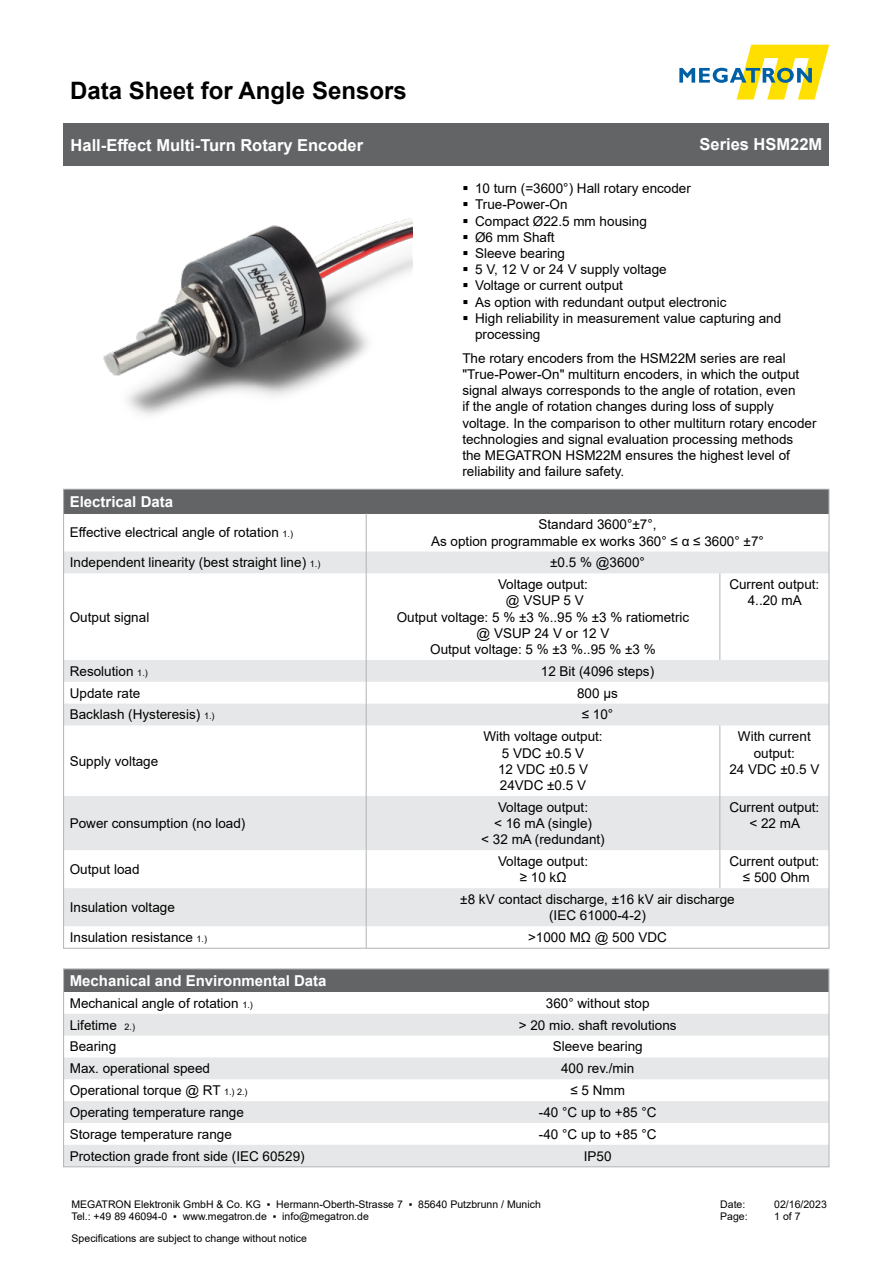
<style>
.page{position:relative;width:893px;height:1263px;background:#fff}
.page>*{position:absolute;margin:0;border:0;box-sizing:border-box;transform-origin:0 0}
.t1{font:700 24px "Arial";color:#000}
.t2{font:700 16.5px "Arial";color:#fff}
.t3{font:700 15px "Arial";color:#fff}
.t4{font:13.5px/16.2px "Arial";color:#000;text-align:center}
.t5{font:10.5px/12.6px "Arial";color:#000}
.s1{font-size:9px}
</style>
<div class="page">
<svg style="left:679px;top:45px;width:150px;height:55px"></svg>
<div style="left:64px;top:123px;width:765px;height:43px;background:#636466"></div>
<img style="left:103px;top:218px;width:310px;height:197px">
<div style="left:64px;top:489px;width:765px;height:24px;background:#636466"></div>
<svg style="left:65px;top:551px;width:762px;height:375px"></svg>
<hr style="left:366px;top:513px;width:1px;height:38px;background:#b1b4b6">
<svg style="left:366px;top:551px;width:1px;height:22px"></svg>
<hr style="left:366px;top:573px;width:1px;height:87px;background:#b1b4b6">
<hr style="left:720px;top:573px;width:1px;height:87px;background:#b1b4b6">
<svg style="left:366px;top:660px;width:1px;height:65px"></svg>
<hr style="left:366px;top:725px;width:1px;height:71px;background:#b1b4b6">
<hr style="left:720px;top:725px;width:1px;height:71px;background:#b1b4b6">
<hr style="left:366px;top:796px;width:1px;height:54px;background:#b1b4b6">
<hr style="left:720px;top:796px;width:1px;height:54px;background:#b1b4b6">
<hr style="left:366px;top:850px;width:1px;height:38px;background:#b1b4b6">
<hr style="left:720px;top:850px;width:1px;height:38px;background:#b1b4b6">
<hr style="left:366px;top:888px;width:1px;height:38px;background:#b1b4b6">
<svg style="left:366px;top:926px;width:1px;height:20px"></svg>
<div style="left:65px;top:971px;width:762px;height:21px;background:#636466"></div>
<svg style="left:65px;top:1014px;width:762px;height:151px;fill:#e6e7e8"></svg>
<div style="left:63px;top:969px;width:766px;height:198px;border:1px solid #b1b4b6"></div>
<h1 class="t1" style="left:70px;top:73px;width:338px">Data Sheet for Angle Sensors</h1>
<p class="t2" style="left:71px;top:133px;width:294px">Hall-Effect Multi-Turn Rotary Encoder</p>
<p class="t2" style="left:699px;top:133px;width:124px">Series HSM22M</p>
<p class="t4" style="left:475px;top:180px;width:308px;text-align:left">10 turn (=3600°) Hall rotary encoder<br>True-Power-On<br>Compact Ø22.5 mm housing<br>Ø6 mm Shaft<br>Sleeve bearing<br>5 V, 12 V or 24 V supply voltage<br>Voltage or current output<br>As option with redundant output electronic<br>High reliability in measurement value capturing and processing</p>
<p class="t4" style="left:462px;top:350px;width:356px;text-align:left">The rotary encoders from the HSM22M series are real "True-Power-On" multiturn encoders, in which the output signal always corresponds to the angle of rotation, even<br>if the angle of rotation changes during loss of supply voltage. In the comparison to other multiturn rotary encoder technologies and signal evaluation processing methods<br>the MEGATRON HSM22M ensures the highest level of reliability and failure safety.</p>
<p class="t3" style="left:70px;top:491px;width:105px">Electrical Data</p>
<p class="t4" style="left:70px;top:524px;width:225px">Effective electrical angle of rotation <span class="s1">1.)</span></p>
<p class="t4" style="left:431px;top:516px;width:334px">Standard 3600°±7°,<br>As option programmable ex works 360° ≤ α ≤ 3600° ±7°</p>
<p class="t4" style="left:70px;top:554px;width:252px">Independent linearity (best straight line) <span class="s1">1.)</span></p>
<p class="t4" style="left:550px;top:554px;width:96px">±0.5 % @3600°</p>
<p class="t4" style="left:70px;top:609px;width:81px">Output signal</p>
<p class="t4" style="left:397px;top:576px;width:294px">Voltage output:<br>@ VSUP 5 V<br>Output voltage: 5 % ±3 %..95 % ±3 % ratiometric @ VSUP 24 V or 12 V<br>Output voltage: 5 % ±3 %..95 % ±3 %</p>
<p class="t4" style="left:729px;top:576px;width:92px">Current output:<br>4..20 mA</p>
<p class="t4" style="left:70px;top:663px;width:80px">Resolution <span class="s1">1.)</span></p>
<p class="t4" style="left:541px;top:663px;width:115px">12 Bit (4096 steps)</p>
<p class="t4" style="left:70px;top:685px;width:72px">Update rate</p>
<p class="t4" style="left:577px;top:685px;width:42px">800 µs</p>
<p class="t4" style="left:70px;top:706px;width:146px">Backlash (Hysteresis) <span class="s1">1.)</span></p>
<p class="t4" style="left:582px;top:706px;width:33px">≤ 10°</p>
<p class="t4" style="left:70px;top:753px;width:90px">Supply voltage</p>
<p class="t4" style="left:483px;top:728px;width:121px">With voltage output:<br>5 VDC ±0.5 V<br>12 VDC ±0.5 V<br>24VDC ±0.5 V</p>
<p class="t4" style="left:729px;top:728px;width:91px">With current output:<br>24 VDC ±0.5 V</p>
<p class="t4" style="left:70px;top:815px;width:177px">Power consumption (no load)</p>
<p class="t4" style="left:481px;top:799px;width:125px">Voltage output:<br>&lt; 16 mA (single)<br>&lt; 32 mA (redundant)</p>
<p class="t4" style="left:729px;top:799px;width:92px">Current output: &lt; 22 mA</p>
<p class="t4" style="left:70px;top:861px;width:71px">Output load</p>
<p class="t4" style="left:498px;top:853px;width:92px">Voltage output: ≥ 10 kΩ</p>
<p class="t4" style="left:729px;top:853px;width:92px">Current output: ≤ 500 Ohm</p>
<p class="t4" style="left:70px;top:899px;width:107px">Insulation voltage</p>
<p class="t4" style="left:460px;top:891px;width:276px">±8 kV contact discharge, ±16 kV air discharge (IEC 61000-4-2)</p>
<p class="t4" style="left:70px;top:929px;width:139px">Insulation resistance <span class="s1">1.)</span></p>
<p class="t4" style="left:528px;top:929px;width:140px">&gt;1000 MΩ @ 500 VDC</p>
<p class="t3" style="left:70px;top:970px;width:258px">Mechanical and Environmental Data</p>
<p class="t4" style="left:70px;top:995px;width:185px">Mechanical angle of rotation <span class="s1">1.)</span></p>
<p class="t4" style="left:546px;top:995px;width:105px">360° without stop</p>
<p class="t4" style="left:70px;top:1017px;width:67px">Lifetime <span class="s1">2.)</span></p>
<p class="t4" style="left:519px;top:1017px;width:159px">&gt; 20 mio. shaft revolutions</p>
<p class="t4" style="left:70px;top:1038px;width:48px">Bearing</p>
<p class="t4" style="left:553px;top:1038px;width:92px">Sleeve bearing</p>
<p class="t4" style="left:70px;top:1060px;width:142px">Max. operational speed</p>
<p class="t4" style="left:561px;top:1060px;width:75px">400 rev./min</p>
<p class="t4" style="left:70px;top:1082px;width:179px">Operational torque @ RT <span class="s1">1.) 2.)</span></p>
<p class="t4" style="left:570px;top:1082px;width:56px">≤ 5 Nmm</p>
<p class="t4" style="left:70px;top:1104px;width:176px">Operating temperature range</p>
<p class="t4" style="left:539px;top:1104px;width:119px">-40 °C up to +85 °C</p>
<p class="t4" style="left:70px;top:1126px;width:164px">Storage temperature range</p>
<p class="t4" style="left:539px;top:1126px;width:119px">-40 °C up to +85 °C</p>
<p class="t4" style="left:70px;top:1148px;width:236px">Protection grade front side (IEC 60529)</p>
<p class="t4" style="left:584px;top:1148px;width:29px">IP50</p>
<p class="t5" style="left:71px;top:1198px;width:471px">MEGATRON Elektronik GmbH &amp; Co. KG ▪ Hermann-Oberth-Strasse 7 ▪ 85640 Putzbrunn / Munich<br>Tel.: +49 89 46094-0 ▪ www.megatron.de ▪ info@megatron.de</p>
<p class="t5" style="left:720px;top:1198px;width:27px">Date:</p>
<p class="t5" style="left:774px;top:1198px;width:54px">02/16/2023</p>
<p class="t5" style="left:720px;top:1210px;width:29px">Page:</p>
<p class="t5" style="left:774px;top:1210px;width:28px">1 of 7</p>
<p class="t5" style="left:72px;top:1232px;width:237px">Specifications are subject to change without notice</p>
</div>
